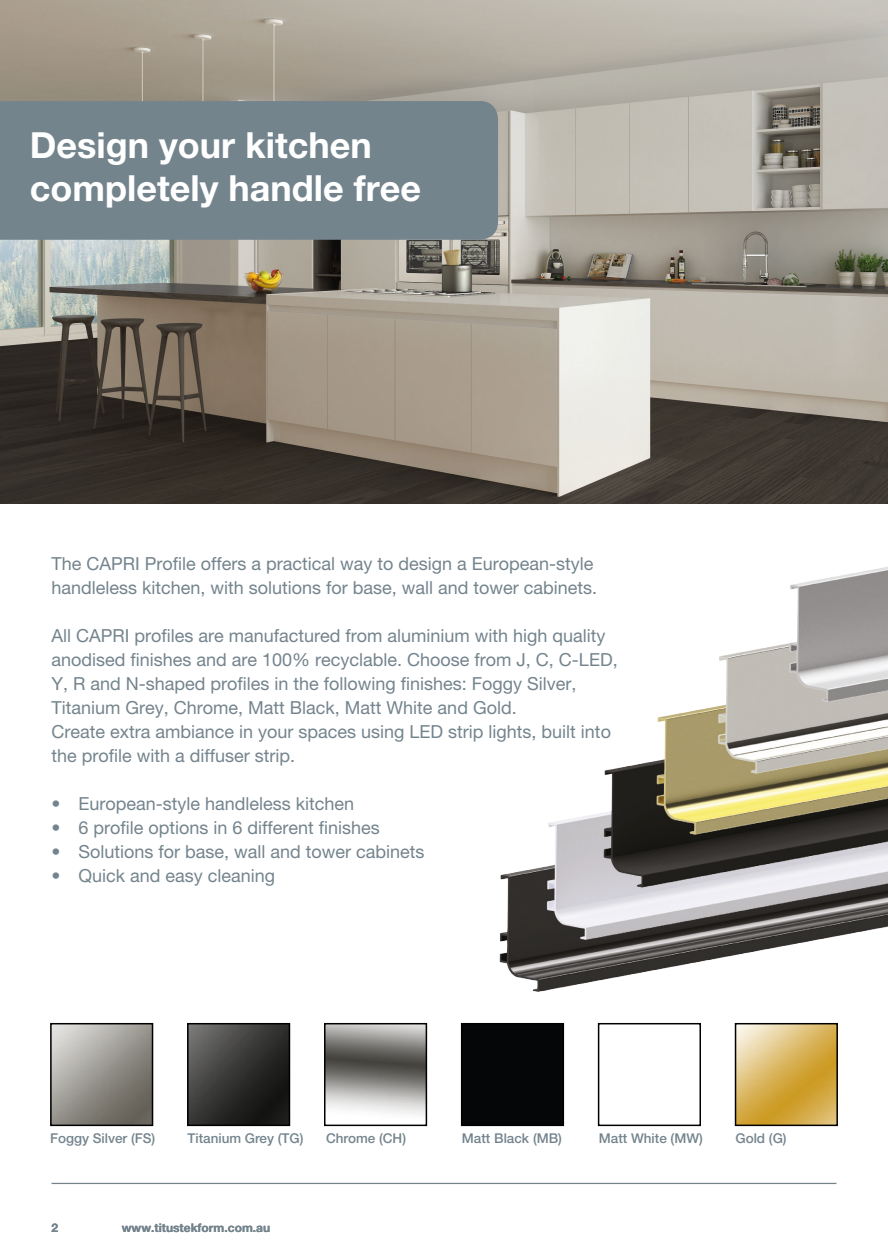
<style>
.page{position:relative;width:888px;height:1258px;background:#fff}
.page>*{position:absolute;margin:0;border:0;box-sizing:border-box;transform-origin:0 0}
.t1{font:700 36px/43.2px "Helvetica Neue LT Pro";color:#fff}
.t2{font:18px/24px "Helvetica Neue LT Pro";color:#74848d}
.t3{font:500 13.5px "Helvetica Neue LT Pro";color:#74848d}
.t4{font:700 12px "Helvetica Neue LT Pro";color:#74848d}
</style>
<div class="page">
<hr style="left:51px;top:1182px;width:785px;height:2px;background:#74848d">
<img style="left:0;top:0;width:888px;height:503px">
<div style="left:0;top:101px;width:498px;height:139px;background:#74848d"></div>
<img style="left:499px;top:567px;width:389px;height:425px">
<img style="left:53px;top:1026px;width:97px;height:97px">
<div style="left:50px;top:1023px;width:103px;height:103px;border:2px solid #000"></div>
<img style="left:190px;top:1026px;width:97px;height:97px">
<div style="left:187px;top:1023px;width:103px;height:103px;border:2px solid #000"></div>
<img style="left:327px;top:1026px;width:97px;height:89px">
<div style="left:324px;top:1023px;width:103px;height:103px;border:2px solid #000"></div>
<div style="left:464px;top:1026px;width:97px;height:97px;background:#050607"></div>
<div style="left:461px;top:1023px;width:103px;height:103px;border:2px solid #000"></div>
<div style="left:598px;top:1023px;width:103px;height:103px;border:2px solid #000"></div>
<img style="left:738px;top:1026px;width:97px;height:97px">
<div style="left:735px;top:1023px;width:103px;height:103px;border:2px solid #000"></div>
<p class="t1" style="left:30px;top:123px;width:393px">Design your kitchen completely handle free</p>
<p class="t2" style="left:51px;top:552px;width:547px">The CAPRI Profile offers a practical way to design a European-style handleless kitchen, with solutions for base, wall and tower cabinets.</p>
<p class="t2" style="left:51px;top:624px;width:568px">All CAPRI profiles are manufactured from aluminium with high quality anodised finishes and are 100% recyclable. Choose from J, C, C-LED, Y, R and N-shaped profiles in the following finishes: Foggy Silver, Titanium Grey, Chrome, Matt Black, Matt White and Gold.</p>
<p class="t2" style="left:51px;top:720px;width:561px">Create extra ambiance in your spaces using LED strip lights, built into the profile with a diffuser strip.</p>
<p class="t2" style="left:51px;top:792px;width:304px">• European-style handleless kitchen</p>
<p class="t2" style="left:51px;top:816px;width:330px">• 6 profile options in 6 different finishes</p>
<p class="t2" style="left:51px;top:840px;width:374px">• Solutions for base, wall and tower cabinets</p>
<p class="t2" style="left:51px;top:864px;width:225px">• Quick and easy cleaning</p>
<p class="t3" style="left:50px;top:1130px;width:107px">Foggy Silver (FS)</p>
<p class="t3" style="left:187px;top:1130px;width:118px">Titanium Grey (TG)</p>
<p class="t3" style="left:326px;top:1130px;width:82px">Chrome (CH)</p>
<p class="t3" style="left:462px;top:1130px;width:102px">Matt Black (MB)</p>
<p class="t3" style="left:599px;top:1130px;width:106px">Matt White (MW)</p>
<p class="t3" style="left:735px;top:1130px;width:53px">Gold (G)</p>
<p class="t4" style="left:51px;top:1220px;width:8px">2</p>
<p class="t4" style="left:122px;top:1220px;width:150px">www.titustekform.com.au</p>
</div>
